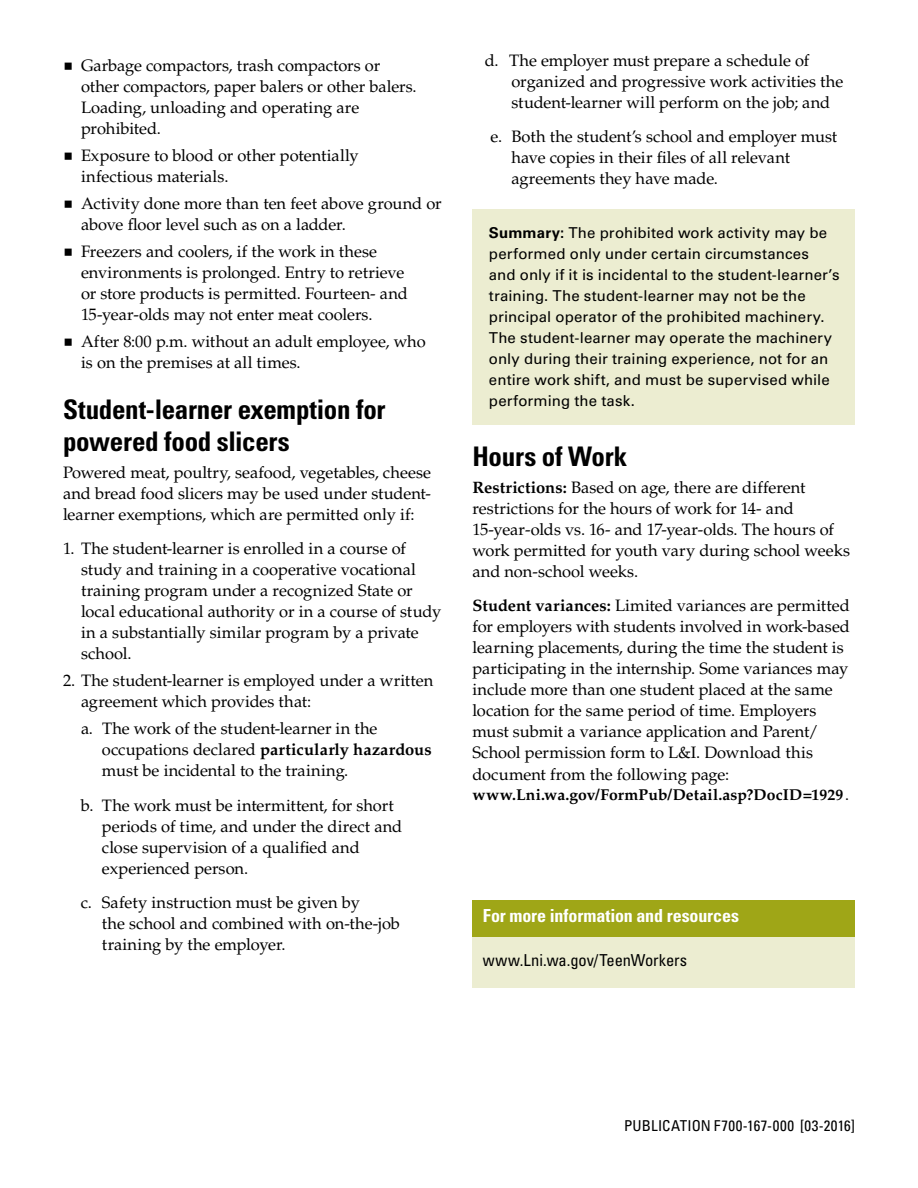
<style>
.page{position:relative;width:918px;height:1188px;background:#fff}
.page>*{position:absolute;margin:0;border:0;box-sizing:border-box;transform-origin:0 0}
.t1{font:700 condensed 27px/31.5px "Univers LT Std";letter-spacing:-.01em;color:#000}
.t2{font:700 condensed 18px "Univers LT Std";letter-spacing:-.005em;color:#fff}
.t3{font:16.5px/21px "Palatino LT Std";letter-spacing:-.005em;color:#000}
.t4{font:condensed 16.5px "Univers LT Std";letter-spacing:-.01em;color:#000}
.t5{font:700 15.75px "Palatino LT Std";letter-spacing:.01em;color:#000}
.t6{font:15px/21px "Univers LT Std";letter-spacing:.01em;color:#000}
.t7{font:condensed 15px "Univers LT Std";letter-spacing:.025em;color:#000}
.s1{font-weight:700}
.s2{font-weight:400}
</style>
<div class="page">
<div style="left:472px;top:209px;width:383px;height:216px;background:#ecedd1"></div>
<div style="left:472px;top:901px;width:383px;height:87px;background:#ecedd1"></div>
<div style="left:472px;top:900px;width:383px;height:36px;background:#9fa617"></div>
<p class="t3" style="left:81px;top:56px;width:337px">Garbage compactors, trash compactors or other compactors, paper balers or other balers.<br>Loading, unloading and operating are prohibited.</p>
<p class="t3" style="left:81px;top:146px;width:279px">Exposure to blood or other potentially infectious materials.</p>
<p class="t3" style="left:81px;top:194px;width:362px">Activity done more than ten feet above ground or above floor level such as on a ladder.</p>
<p class="t3" style="left:81px;top:242px;width:328px">Freezers and coolers, if the work in these environments is prolonged. Entry to retrieve or store products is permitted. Fourteen- and 15-year-olds may not enter meat coolers.</p>
<p class="t3" style="left:81px;top:332px;width:346px">After 8:00 p.m. without an adult employee, who is on the premises at all times.</p>
<h1 class="t1" style="left:63px;top:394px;width:324px">Student-learner exemption for powered food slicers</h1>
<p class="t3" style="left:63px;top:462px;width:370px;text-align:justify">Powered meat, poultry, seafood, vegetables, cheese and bread food slicers may be used under student&shy;learner exemptions, which are permitted only if:</p>
<p class="t3" style="left:81px;top:539px;width:362px;text-indent:-18px">1. The student-learner is enrolled in a course of study and training in a cooperative vocational training program under a recognized State or local educational authority or in a course of study in a substantially similar program by a private school.</p>
<p class="t3" style="left:81px;top:671px;width:354px;text-indent:-18px">2. The student-learner is employed under a written agreement which provides that:</p>
<p class="t3" style="left:102px;top:719px;width:331px;text-indent:-21px">a. The work of the student-learner in the occupations declared <span class="s1">particularly hazardous </span>must be incidental to the training.</p>
<p class="t3" style="left:102px;top:795px;width:302px;text-indent:-21px">b. The work must be intermittent, for short periods of time, and under the direct and close supervision of a qualified and experienced person.</p>
<p class="t3" style="left:102px;top:893px;width:300px;text-indent:-21px">c. Safety instruction must be given by<br>the school and combined with on-the-job training by the employer.</p>
<p class="t3" style="left:512px;top:50px;width:333px;text-indent:-27px">d. The employer must prepare a schedule of organized and progressive work activities the student-learner will perform on the job; and</p>
<p class="t3" style="left:512px;top:127px;width:327px;text-indent:-21px">e. Both the student’s school and employer must have copies in their files of all relevant agreements they have made.</p>
<p class="t6" style="left:489px;top:223px;width:352px"><span class="s1">Summary:</span> The prohibited work activity may be performed only under certain circumstances and only if it is incidental to the student-learner’s training. The student-learner may not be the principal operator of the prohibited machinery.<br>The student-learner may operate the machinery only during their training experience, not for an entire work shift, and must be supervised while performing the task.</p>
<h1 class="t1" style="left:472px;top:440px;width:156px">Hours of Work</h1>
<p class="t3" style="left:472px;top:477px;width:379px"><span class="s1">Restrictions:</span> Based on age, there are different restrictions for the hours of work for 14- and 15-year-olds vs. 16- and 17-year-olds. The hours of work permitted for youth vary during school weeks and non-school weeks.</p>
<p class="t3" style="left:472px;top:596px;width:379px"><span class="s1">Student variances:</span> Limited variances are permitted for employers with students involved in work-based learning placements, during the time the student is participating in the internship. Some variances may include more than one student placed at the same location for the same period of time. Employers must submit a variance application and Parent/ School permission form to L&amp;I. Download this document from the following page:</p>
<p class="t5" style="left:472px;top:786px;width:378px">www.Lni.wa.gov/FormPub/Detail.asp?DocID=1929<span class="s2">.</span></p>
<p class="t2" style="left:483px;top:905px;width:258px">For more information and resources</p>
<p class="t4" style="left:483px;top:949px;width:206px">www.Lni.wa.gov/TeenWorkers</p>
<p class="t7" style="left:624px;top:1116px;width:232px">PUBLICATION F700-167-000 [03-2016]</p>
</div>
